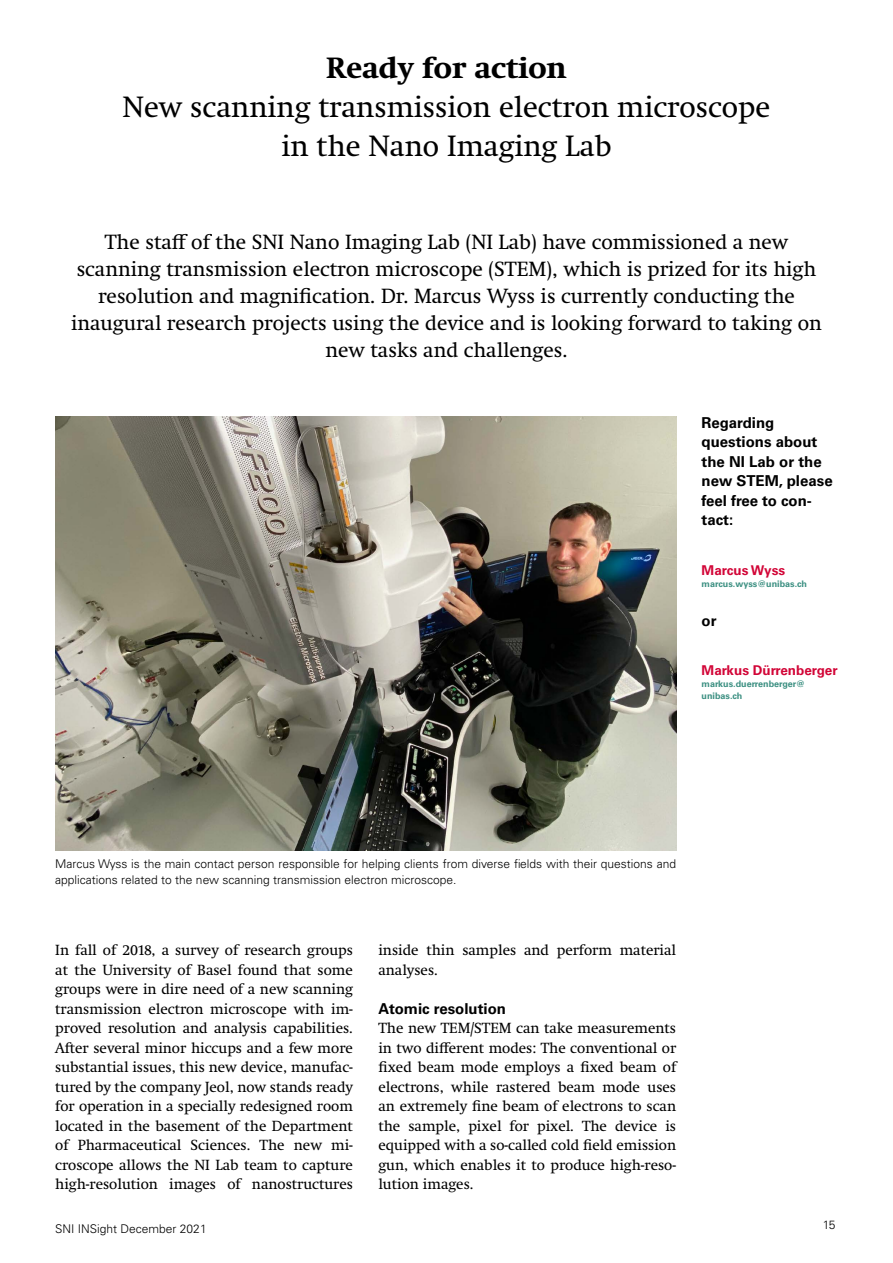
<style>
.page{position:relative;width:893px;height:1263px;background:#fff}
.page>*{position:absolute;margin:0;border:0;box-sizing:border-box;transform-origin:0 0}
.t1{font:30px/39px "Swift Neue LT Pro";color:#000;text-align:center}
.t2{font:700 30px "Swift Neue LT Pro";color:#000}
.t3{font:21px/27px "Swift Neue LT Pro";color:#000;text-align:center}
.t4{font:15px/19.5px "Swift Neue LT Pro";color:#000;text-align:justify}
.t5{font:700 15px/19.5px "Univers LT Std";color:#000}
.t6{font:700 13.5px "Univers LT Std";color:#d20537}
.t7{font:300 12px/16.5px "Univers LT Std";color:#000}
.t8{font:700 9px/12px "Univers LT Std";color:#3b8f81}
</style>
<div class="page">
<img style="left:55px;top:417px;width:621px;height:433px">
<h1 class="t2" style="left:326px;top:50px;width:242px">Ready for action</h1>
<h1 class="t1" style="left:123px;top:87px;width:649px">New scanning transmission electron microscope in the Nano Imaging Lab</h1>
<p class="t3" style="left:71px;top:228px;width:752px">The staff of the SNI Nano Imaging Lab (NI Lab) have commissioned a new scanning transmission electron microscope (STEM), which is prized for its high resolution and magnification. Dr. Marcus Wyss is currently conducting the inaugural research projects using the device and is looking forward to taking on new tasks and challenges.</p>
<p class="t5" style="left:702px;top:413px;width:133px">Regarding questions about the NI Lab or the new STEM, please feel free to con&shy;tact:</p>
<p class="t6" style="left:702px;top:562px;width:85px">Marcus Wyss</p>
<p class="t8" style="left:702px;top:578px;width:107px">marcus.wyss@unibas.ch</p>
<p class="t5" style="left:702px;top:611px;width:16px">or</p>
<p class="t6" style="left:702px;top:662px;width:137px">Markus Dürrenberger</p>
<p class="t8" style="left:702px;top:678px;width:105px">markus.duerrenberger@ unibas.ch</p>
<p class="t7" style="left:55px;top:855px;width:622px">Marcus Wyss is the main contact person responsible for helping clients from diverse fields with their questions and applications related to the new scanning transmission electron microscope.</p>
<p class="t4" style="left:55px;top:940px;width:299px">In fall of 2018, a survey of research groups at the University of Basel found that some groups were in dire need of a new scanning transmission electron microscope with im&shy;proved resolution and analysis capabilities.<br>After several minor hiccups and a few more substantial issues, this new device, manufac&shy;tured by the company Jeol, now stands ready for operation in a specially redesigned room located in the basement of the Department of Pharmaceutical Sciences. The new mi&shy;croscope allows the NI Lab team to capture high-resolution images of nanostructures</p>
<p class="t4" style="left:378px;top:940px;width:299px">inside thin samples and perform material analyses.</p>
<p class="t5" style="left:378px;top:999px;width:129px">Atomic resolution</p>
<p class="t4" style="left:378px;top:1018px;width:299px">The new TEM/STEM can take measurements in two different modes: The conventional or fixed beam mode employs a fixed beam of electrons, while rastered beam mode uses an extremely fine beam of electrons to scan the sample, pixel for pixel. The device is equipped with a so-called cold field emission gun, which enables it to produce high-reso&shy;lution images.</p>
<p class="t7" style="left:55px;top:1221px;width:153px">SNI INSight December 2021</p>
<p class="t7" style="left:823px;top:1216px;width:14px">15</p>
</div>
